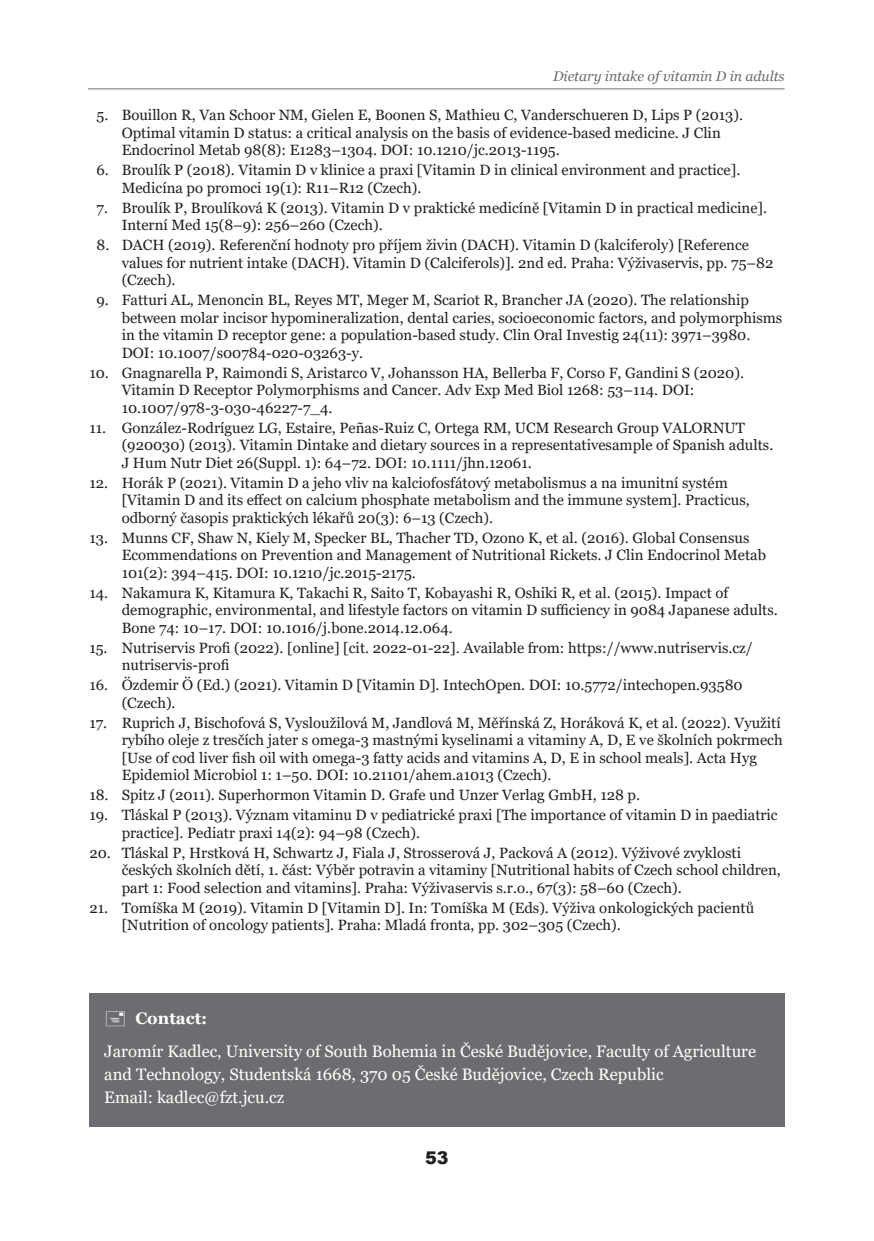
<style>
.page{position:relative;width:874px;height:1241px;background:#fff}
.page>*{position:absolute;margin:0;border:0;box-sizing:border-box;transform-origin:0 0}
.t1{font:900 17.5px "Arial";color:#231f20}
.t2{font:16.62px/22.8px "Georgia";color:#fff}
.t3{font:700 16.62px "Georgia";color:#fff}
.t4{font:14.88px/17.5px "Georgia";color:#231f20}
.t5{font:italic 14px "Georgia";color:#6c6d70}
</style>
<div class="page">
<div style="left:89px;top:993px;width:695px;height:133px;background:#6c6d70"></div>
<hr style="left:88px;top:88px;width:696px;height:1px;background:#6c6d70">
<p class="t5" style="left:552px;top:67px;width:233px">Dietary intake of vitamin D in adults</p>
<p class="t4" style="left:122px;top:107px;width:622px;text-indent:-25px">5. Bouillon R, Van Schoor NM, Gielen E, Boonen S, Mathieu C, Vanderschueren D, Lips P (2013).<br>Optimal vitamin D status: a critical analysis on the basis of evidence-based medicine. J Clin<br>Endocrinol Metab 98(8): E1283–1304. DOI: 10.1210/jc.2013-1195.</p>
<p class="t4" style="left:122px;top:162px;width:620px;text-indent:-25px">6. Broulík P (2018). Vitamin D v klinice a praxi [Vitamin D in clinical environment and practice].<br>Medicína po promoci 19(1): R11–R12 (Czech).</p>
<p class="t4" style="left:122px;top:199px;width:646px;text-indent:-25px">7. Broulík P, Broulíková K (2013). Vitamin D v praktické medicíně [Vitamin D in practical medicine].<br>Interní Med 15(8–9): 256–260 (Czech).</p>
<p class="t4" style="left:122px;top:237px;width:653px;text-indent:-25px">8. DACH (2019). Referenční hodnoty pro příjem živin (DACH). Vitamin D (kalciferoly) [Reference values for nutrient intake (DACH). Vitamin D (Calciferols)]. 2nd ed. Praha: Výživaservis, pp. 75–82 (Czech).</p>
<p class="t4" style="left:122px;top:292px;width:662px;text-indent:-25px">9. Fatturi AL, Menoncin BL, Reyes MT, Meger M, Scariot R, Brancher JA (2020). The relationship between molar incisor hypomineralization, dental caries, socioeconomic factors, and polymorphisms in the vitamin D receptor gene: a population-based study. Clin Oral Investig 24(11): 3971–3980.<br>DOI: 10.1007/s00784-020-03263-y.</p>
<p class="t4" style="left:122px;top:364px;width:623px;text-indent:-32px">10. Gnagnarella P, Raimondi S, Aristarco V, Johansson HA, Bellerba F, Corso F, Gandini S (2020).<br>Vitamin D Receptor Polymorphisms and Cancer. Adv Exp Med Biol 1268: 53–114. DOI:<br>10.1007/978-3-030-46227-7_4.</p>
<p class="t4" style="left:122px;top:419px;width:653px;text-indent:-32px">11. González-Rodríguez LG, Estaire, Peñas-Ruiz C, Ortega RM, UCM Research Group VALORNUT (920030) (2013). Vitamin Dintake and dietary sources in a representativesample of Spanish adults.<br>J Hum Nutr Diet 26(Suppl. 1): 64–72. DOI: 10.1111/jhn.12061.</p>
<p class="t4" style="left:122px;top:474px;width:629px;text-indent:-32px">12. Horák P (2021). Vitamin D a jeho vliv na kalciofosfátový metabolismus a na imunitní systém [Vitamin D and its effect on calcium phosphate metabolism and the immune system]. Practicus, odborný časopis praktických lékařů 20(3): 6–13 (Czech).</p>
<p class="t4" style="left:122px;top:529px;width:645px;text-indent:-32px">13. Munns CF, Shaw N, Kiely M, Specker BL, Thacher TD, Ozono K, et al. (2016). Global Consensus<br>Ecommendations on Prevention and Management of Nutritional Rickets. J Clin Endocrinol Metab<br>101(2): 394–415. DOI: 10.1210/jc.2015-2175.</p>
<p class="t4" style="left:122px;top:584px;width:657px;text-indent:-32px">14. Nakamura K, Kitamura K, Takachi R, Saito T, Kobayashi R, Oshiki R, et al. (2015). Impact of demographic, environmental, and lifestyle factors on vitamin D sufficiency in 9084 Japanese adults.<br>Bone 74: 10–17. DOI: 10.1016/j.bone.2014.12.064.</p>
<p class="t4" style="left:122px;top:639px;width:632px;text-indent:-32px">15. Nutriservis Profi (2022). [online] [cit. 2022-01-22]. Available from: https://www.nutriservis.cz/ nutriservis-profi</p>
<p class="t4" style="left:122px;top:676px;width:622px;text-indent:-32px">16. Özdemir Ö (Ed.) (2021). Vitamin D [Vitamin D]. IntechOpen. DOI: 10.5772/intechopen.93580 (Czech).</p>
<p class="t4" style="left:122px;top:714px;width:662px;text-indent:-32px">17. Ruprich J, Bischofová S, Vysloužilová M, Jandlová M, Měřínská Z, Horáková K, et al. (2022). Využití rybího oleje z tresčích jater s omega-3 mastnými kyselinami a vitaminy A, D, E ve školních pokrmech [Use of cod liver fish oil with omega-3 fatty acids and vitamins A, D, E in school meals]. Acta Hyg Epidemiol Microbiol 1: 1–50. DOI: 10.21101/ahem.a1013 (Czech).</p>
<p class="t4" style="left:89px;top:786px;width:552px">18. Spitz J (2011). Superhormon Vitamin D. Grafe und Unzer Verlag GmbH, 128 p.</p>
<p class="t4" style="left:122px;top:806px;width:657px;text-indent:-32px">19. Tláskal P (2013). Význam vitaminu D v pediatrické praxi [The importance of vitamin D in paediatric practice]. Pediatr praxi 14(2): 94–98 (Czech).</p>
<p class="t4" style="left:122px;top:844px;width:660px;text-indent:-32px">20. Tláskal P, Hrstková H, Schwartz J, Fiala J, Strosserová J, Packová A (2012). Výživové zvyklosti českých školních dětí, 1. část: Výběr potravin a vitaminy [Nutritional habits of Czech school children, part 1: Food selection and vitamins]. Praha: Výživaservis s.r.o., 67(3): 58–60 (Czech).</p>
<p class="t4" style="left:122px;top:899px;width:633px;text-indent:-32px">21. Tomíška M (2019). Vitamin D [Vitamin D]. In: Tomíška M (Eds). Výživa onkologických pacientů [Nutrition of oncology patients]. Praha: Mladá fronta, pp. 302–305 (Czech).</p>
<p class="t3" style="left:135px;top:1007px;width:73px">Contact:</p>
<p class="t2" style="left:104px;top:1040px;width:653px">Jaromír Kadlec, University of South Bohemia in České Budějovice, Faculty of Agriculture and Technology, Studentská 1668, 370 05 České Budějovice, Czech Republic<br>Email: kadlec@fzt.jcu.cz</p>
<p class="t1" style="left:425px;top:1144px;width:25px">53</p>
</div>
